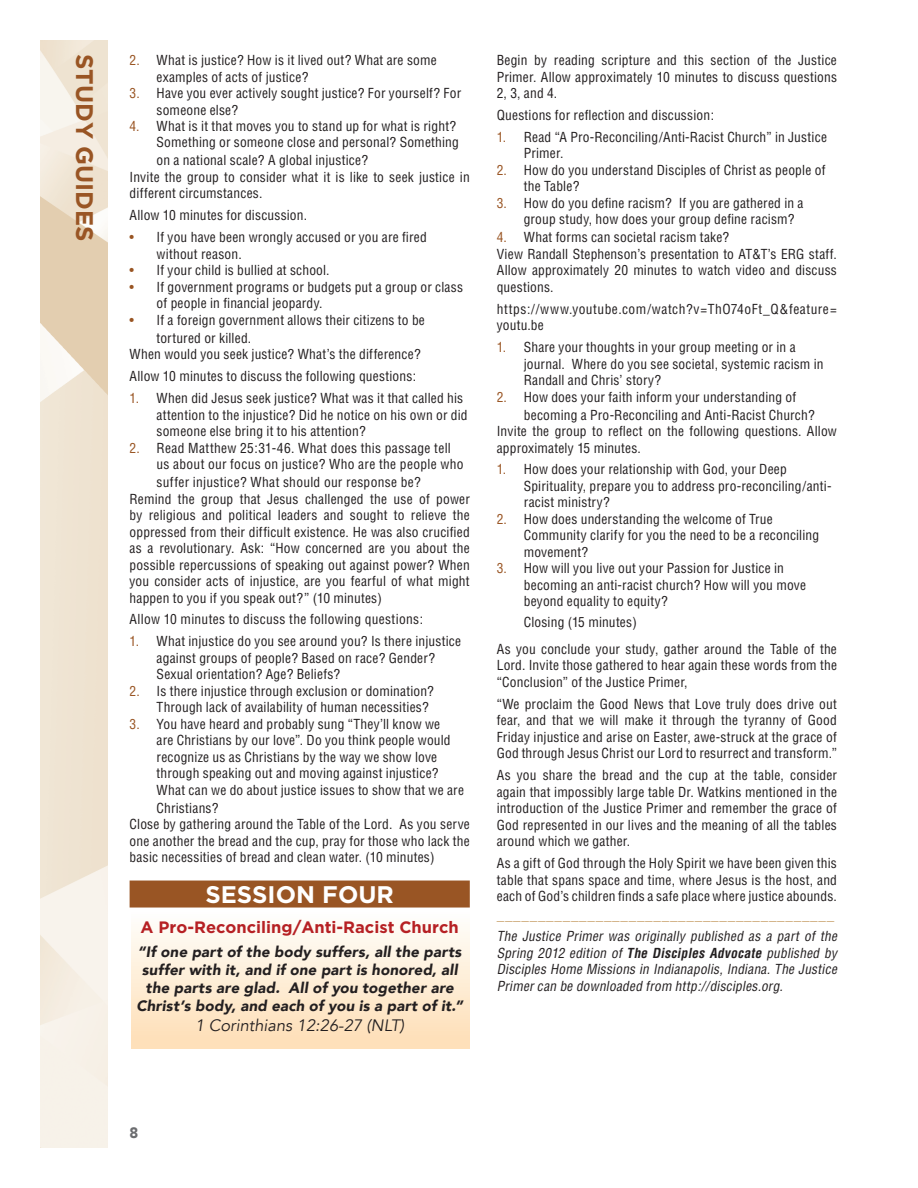
<style>
.page{position:relative;width:918px;height:1188px;background:#fff}
.page>*{position:absolute;margin:0;border:0;box-sizing:border-box;transform-origin:0 0}
.t1{font:700 24px "Gotham";color:#fff}
.t2{font:700 24px "Gotham";color:#995524}
.t3{font:700 16.5px "Gotham";color:#b62024}
.t4{font:italic 16.5px "Avenir";color:#231f20}
.t5{font:italic 900 15px/18px "Avenir";letter-spacing:.015em;color:#231f20;text-align:center}
.t6{font:15px "Avenir";color:#c4995f}
.t7{font:900 15px "Avenir";color:#6c6d70}
.t8{font:condensed 13.5px/16.5px "Helvetica";letter-spacing:.015em;color:#231f20}
.t9{font:italic condensed 13.5px/16.5px "Helvetica";color:#231f20;text-align:justify}
.t10{font:condensed 13.5px/16.5px "Helvetica";letter-spacing:.035em;color:#231f20}
.s1{color:#995524}
.s2{font-weight:700}
</style>
<div class="page">
<img style="left:40px;top:40px;width:68px;height:1108px">
<div style="left:131px;top:911px;width:339px;height:138px;background:linear-gradient(to bottom,#fefffd,#fedeb5)"></div>
<div style="left:130px;top:881px;width:340px;height:27px;background:#995524"></div>
<h1 class="t2" style="left:99px;top:54px;width:189px;rotate:90deg">STUDY GUIDES</h1>
<p class="t8" style="left:157px;top:52px;width:282px;text-indent:-27px"><span class="s1">2.</span> What is justice? How is it lived out? What are some examples of acts of justice?</p>
<p class="t8" style="left:157px;top:85px;width:306px;text-indent:-27px"><span class="s1">3.</span> Have you ever actively sought justice? For yourself? For someone else?</p>
<p class="t8" style="left:130px;top:118px;width:331px;text-align:right"><span class="s1">4.</span> What is it that moves you to stand up for what is right?<br>Something or someone close and personal? Something</p>
<p class="t8" style="left:130px;top:152px;width:342px;text-indent:27px">on a national scale? A global injustice?<br>Invite the group to consider what it is like to seek justice in different circumstances.</p>
<p class="t8" style="left:130px;top:207px;width:179px">Allow 10 minutes for discussion.</p>
<p class="t8" style="left:157px;top:229px;width:272px;text-indent:-27px"><span class="s1">•</span> If you have been wrongly accused or you are fired without reason.</p>
<p class="t8" style="left:130px;top:262px;width:202px"><span class="s1">•</span> If your child is bullied at school.</p>
<p class="t8" style="left:157px;top:278px;width:308px;text-indent:-27px"><span class="s1">•</span> If government programs or budgets put a group or class of people in financial jeopardy.</p>
<p class="t8" style="left:157px;top:311px;width:270px;line-height:18px;text-indent:-27px"><span class="s1">•</span> If a foreign government allows their citizens to be tortured or killed.</p>
<p class="t8" style="left:130px;top:343px;width:293px;line-height:21.9px">When would you seek justice? What’s the difference?<br>Allow 10 minutes to discuss the following questions:</p>
<p class="t8" style="left:157px;top:390px;width:313px;text-indent:-27px"><span class="s1">1.</span> When did Jesus seek justice? What was it that called his attention to the injustice? Did he notice on his own or did someone else bring it to his attention?</p>
<p class="t8" style="left:157px;top:439px;width:308px;text-indent:-27px"><span class="s1">2.</span> Read Matthew 25:31-46. What does this passage tell us about our focus on justice? Who are the people who</p>
<p class="t8" style="left:130px;top:474px;width:342px;text-indent:27px">suffer injustice? What should our response be?<br>Remind the group that Jesus challenged the use of power by religious and political leaders and sought to relieve the oppressed from their difficult existence. He was also crucified as a revolutionary. Ask: “How concerned are you about the possible repercussions of speaking out against power? When you consider acts of injustice, are you fearful of what might happen to you if you speak out?” (10 minutes)</p>
<p class="t8" style="left:130px;top:611px;width:295px">Allow 10 minutes to discuss the following questions:</p>
<p class="t8" style="left:157px;top:633px;width:306px;text-indent:-27px"><span class="s1">1.</span> What injustice do you see around you? Is there injustice against groups of people? Based on race? Gender?<br>Sexual orientation? Age? Beliefs?</p>
<p class="t8" style="left:157px;top:682px;width:279px;text-indent:-27px"><span class="s1">2.</span> Is there injustice through exclusion or domination?<br>Through lack of availability of human necessities?</p>
<p class="t8" style="left:157px;top:715px;width:309px;text-indent:-27px"><span class="s1">3.</span> You have heard and probably sung “They’ll know we<br>are Christians by our love”. Do you think people would recognize us as Christians by the way we show love through speaking out and moving against injustice?<br>What can we do about justice issues to show that we are</p>
<p class="t8" style="left:130px;top:799px;width:342px;text-indent:27px">Christians?<br>Close by gathering around the Table of the Lord. As you serve one another the bread and the cup, pray for those who lack the basic necessities of bread and clean water. (10 minutes)</p>
<h1 class="t1" style="left:205px;top:881px;width:190px">SESSION FOUR</h1>
<p class="t3" style="left:141px;top:918px;width:320px">A Pro-Reconciling/Anti-Racist Church</p>
<p class="t5" style="left:136px;top:943px;width:328px">“If one part of the body suffers, all the parts suffer with it, and if one part is honored, all the parts are glad. All of you together are Christ’s body, and each of you is a part of it.”</p>
<p class="t4" style="left:195px;top:1015px;width:211px">1 Corinthians 12:26-27 (NLT)</p>
<p class="t8" style="left:497px;top:52px;width:342px;text-align:justify">Begin by reading scripture and this section of the Justice Primer. Allow approximately 10 minutes to discuss questions 2, 3, and 4.</p>
<p class="t8" style="left:497px;top:106px;width:219px">Questions for reflection and discussion:</p>
<p class="t8" style="left:524px;top:128px;width:305px;text-indent:-27px"><span class="s1">1.</span> Read “A Pro-Reconciling/Anti-Racist Church” in Justice<br>Primer.</p>
<p class="t8" style="left:524px;top:161px;width:303px;text-indent:-27px"><span class="s1">2.</span> How do you understand Disciples of Christ as people of the Table?</p>
<p class="t8" style="left:524px;top:194px;width:281px;text-indent:-27px"><span class="s1">3.</span> How do you define racism? If you are gathered in a group study, how does your group define racism?</p>
<p class="t8" style="left:497px;top:229px;width:342px"><span class="s1">4.</span> What forms can societal racism take?<br>View Randall Stephenson’s presentation to AT&amp;T’s ERG staff.<br>Allow approximately 20 minutes to watch video and discuss questions.</p>
<p class="t10" style="left:497px;top:300px;width:342px">https://www.youtube.com/watch?v=ThO74oFt_Q&amp;feature= youtu.be</p>
<p class="t8" style="left:524px;top:339px;width:301px;text-indent:-27px"><span class="s1">1.</span> Share your thoughts in your group meeting or in a journal. Where do you see societal, systemic racism in<br>Randall and Chris’ story?</p>
<p class="t8" style="left:524px;top:387px;width:292px;line-height:18px;text-indent:-27px"><span class="s1">2.</span> How does your faith inform your understanding of becoming a Pro-Reconciling and Anti-Racist Church?</p>
<p class="t8" style="left:497px;top:423px;width:342px">Invite the group to reflect on the following questions. Allow approximately 15 minutes.</p>
<p class="t8" style="left:524px;top:461px;width:309px;text-indent:-27px"><span class="s1">1.</span> How does your relationship with God, your Deep<br>Spirituality, prepare you to address pro-reconciling/anti&shy;racist ministry?</p>
<p class="t8" style="left:524px;top:511px;width:297px;text-indent:-27px"><span class="s1">2.</span> How does understanding the welcome of True<br>Community clarify for you the need to be a reconciling movement?</p>
<p class="t8" style="left:524px;top:560px;width:284px;text-indent:-27px"><span class="s1">3.</span> How will you live out your Passion for Justice in becoming an anti-racist church? How will you move beyond equality to equity?</p>
<p class="t8" style="left:497px;top:608px;width:342px;line-height:27.3px;text-indent:27px">Closing (15 minutes)<br>As you conclude your study, gather around the Table of the</p>
<p class="t8" style="left:497px;top:657px;width:342px">Lord. Invite those gathered to hear again these words from the “Conclusion” of the Justice Primer,</p>
<p class="t8" style="left:497px;top:695px;width:342px;text-align:justify">“We proclaim the Good News that Love truly does drive out fear, and that we will make it through the tyranny of Good Friday injustice and arise on Easter, awe-struck at the grace of God through Jesus Christ our Lord to resurrect and transform.”</p>
<p class="t8" style="left:497px;top:767px;width:342px;text-align:justify">As you share the bread and the cup at the table, consider again that impossibly large table Dr. Watkins mentioned in the introduction of the Justice Primer and remember the grace of God represented in our lives and the meaning of all the tables around which we gather.</p>
<p class="t8" style="left:497px;top:855px;width:342px;text-align:justify">As a gift of God through the Holy Spirit we have been given this table that spans space and time, where Jesus is the host, and each of God’s children finds a safe place where justice abounds.</p>
<p class="t6" style="left:497px;top:906px;width:339px">_________________________________________</p>
<p class="t9" style="left:497px;top:928px;width:345px">The Justice Primer was originally published as a part of the Spring 2012 edition of <span class="s2">The Disciples Advocate</span> published by Disciples Home Missions in Indianapolis, Indiana. The Justice Primercan be do wnloaded from http://disciples.org.</p>
<p class="t7" style="left:130px;top:1120px;width:10px">8</p>
</div>
